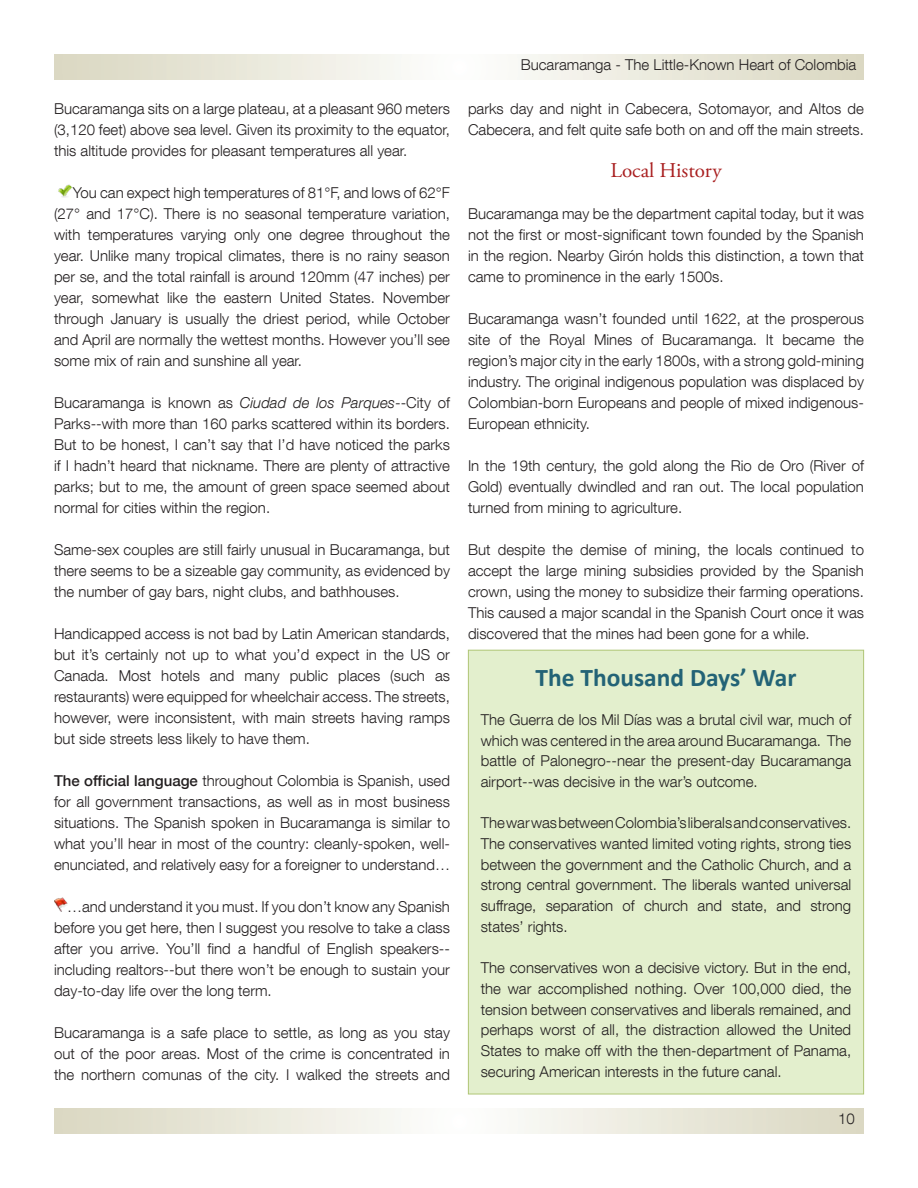
<style>
.page{position:relative;width:918px;height:1188px;background:#fff}
.page>*{position:absolute;margin:0;border:0;box-sizing:border-box;transform-origin:0 0}
.sidebar_title{font:700 25.5px "Calibri";color:#236376}
.article_headers{font:21px "Adobe Garamond Pro";color:#a91f20}
.text{font:300 15px/21px "Helvetica Neue LT Com";color:#231f20;text-align:justify}
.sidebar{font:300 15px/20.7px "Helvetica Neue LT Com";color:#231f20;text-align:justify}
.s1{font-style:italic}
.s2{font-weight:500}
</style>
<div class="page">
<svg style="left:54px;top:1108px;width:810px;height:26px"></svg>
<svg style="left:54px;top:54px;width:810px;height:26px"></svg>
<svg style="left:54px;top:898px;width:13px;height:13px"></svg>
<img style="left:58px;top:184px;width:14px;height:14px">
<div style="left:468px;top:650px;width:396px;height:444px;background:#e3efcd"></div>
<p class="text" style="left:54px;top:98px;width:398px">Bucaramanga sits on a large plateau, at a pleasant 960 meters (3,120 feet) above sea level. Given its proximity to the equator, this altitude provides for pleasant temperatures all year.</p>
<p class="text" style="left:54px;top:182px;width:398px;text-indent:19px">You can expect high temperatures of 81°F, and lows of 62°F (27° and 17°C). There is no seasonal temperature variation, with temperatures varying only one degree throughout the year. Unlike many tropical climates, there is no rainy season per se, and the total rainfall is around 120mm (47 inches) per year, somewhat like the eastern United States. November through January is usually the driest period, while October and April are normally the wettest months. However you’ll see some mix of rain and sunshine all year.</p>
<p class="text" style="left:54px;top:392px;width:398px">Bucaramanga is known as <span class="s1">Ciudad de los Parques</span>--City of Parks--with more than 160 parks scattered within its borders.<br>But to be honest, I can’t say that I’d have noticed the parks if I hadn’t heard that nickname. There are plenty of attractive parks; but to me, the amount of green space seemed about normal for cities within the region.</p>
<p class="text" style="left:54px;top:539px;width:397px">Same-sex couples are still fairly unusual in Bucaramanga, but there seems to be a sizeable gay community, as evidenced by the number of gay bars, night clubs, and bathhouses.</p>
<p class="text" style="left:54px;top:623px;width:398px">Handicapped access is not bad by Latin American standards, but it’s certainly not up to what you’d expect in the US or Canada. Most hotels and many public places (such as restaurants) were equipped for wheelchair access. The streets, however, were inconsistent, with main streets having ramps but side streets less likely to have them.</p>
<p class="text" style="left:54px;top:770px;width:398px"><span class="s2">The official language</span> throughout Colombia is Spanish, used for all government transactions, as well as in most business situations. The Spanish spoken in Bucaramanga is similar to what you’ll hear in most of the country: cleanly-spoken, well&shy;enunciated, and relatively easy for a foreigner to understand…</p>
<p class="text" style="left:54px;top:896px;width:398px;text-indent:13px">…and understand it you must. If you don’t know any Spanish before you get here, then I suggest you resolve to take a class after you arrive. You’ll find a handful of English speakers-- including realtors--but there won’t be enough to sustain your day-to-day life over the long term.</p>
<p class="text" style="left:54px;top:1022px;width:398px">Bucaramanga is a safe place to settle, as long as you stay out of the poor areas. Most of the crime is concentrated in the northern comunas of the city. I walked the streets and</p>
<p class="text" style="left:521px;top:54px;width:337px">Bucaramanga - The Little-Known Heart of Colombia</p>
<p class="text" style="left:468px;top:98px;width:397px">parks day and night in Cabecera, Sotomayor, and Altos de<br>Cabecera, and felt quite safe both on and off the main streets.</p>
<p class="article_headers" style="left:610px;top:158px;width:113px">Local History</p>
<p class="text" style="left:468px;top:203px;width:397px">Bucaramanga may be the department capital today, but it was not the first or most-significant town founded by the Spanish in the region. Nearby Girón holds this distinction, a town that came to prominence in the early 1500s.</p>
<p class="text" style="left:468px;top:308px;width:398px">Bucaramanga wasn’t founded until 1622, at the prosperous site of the Royal Mines of Bucaramanga. It became the region’s major city in the early 1800s, with a strong gold-mining industry. The original indigenous population was displaced by Colombian-born Europeans and people of mixed indigenous-European ethnicity.</p>
<p class="text" style="left:468px;top:455px;width:397px">In the 19th century, the gold along the Rio de Oro (River of Gold) eventually dwindled and ran out. The local population turned from mining to agriculture.</p>
<p class="text" style="left:468px;top:539px;width:398px">But despite the demise of mining, the locals continued to accept the large mining subsidies provided by the Spanish crown, using the money to subsidize their farming operations.<br>This caused a major scandal in the Spanish Court once it was discovered that the mines had been gone for a while.</p>
<p class="sidebar_title" style="left:536px;top:661px;width:262px">The Thousand Days’ War</p>
<p class="sidebar" style="left:481px;top:709px;width:372px">The Guerra de los Mil Días was a brutal civil war, much of which was centered in the area around Bucaramanga. The battle of Palonegro--near the present-day Bucaramanga airport--was decisive in the war’s outcome.</p>
<p class="sidebar" style="left:481px;top:812px;width:372px">The war was between Colombia’s liberals and conservatives.<br>The conservatives wanted limited voting rights, strong ties between the government and the Catholic Church, and a strong central government. The liberals wanted universal suffrage, separation of church and state, and strong states’ rights.</p>
<p class="sidebar" style="left:481px;top:957px;width:372px">The conservatives won a decisive victory. But in the end, the war accomplished nothing. Over 100,000 died, the tension between conservatives and liberals remained, and perhaps worst of all, the distraction allowed the United States to make off with the then-department of Panama, securing American interests in the future canal.</p>
<p class="text" style="left:838px;top:1108px;width:18px">10</p>
</div>
